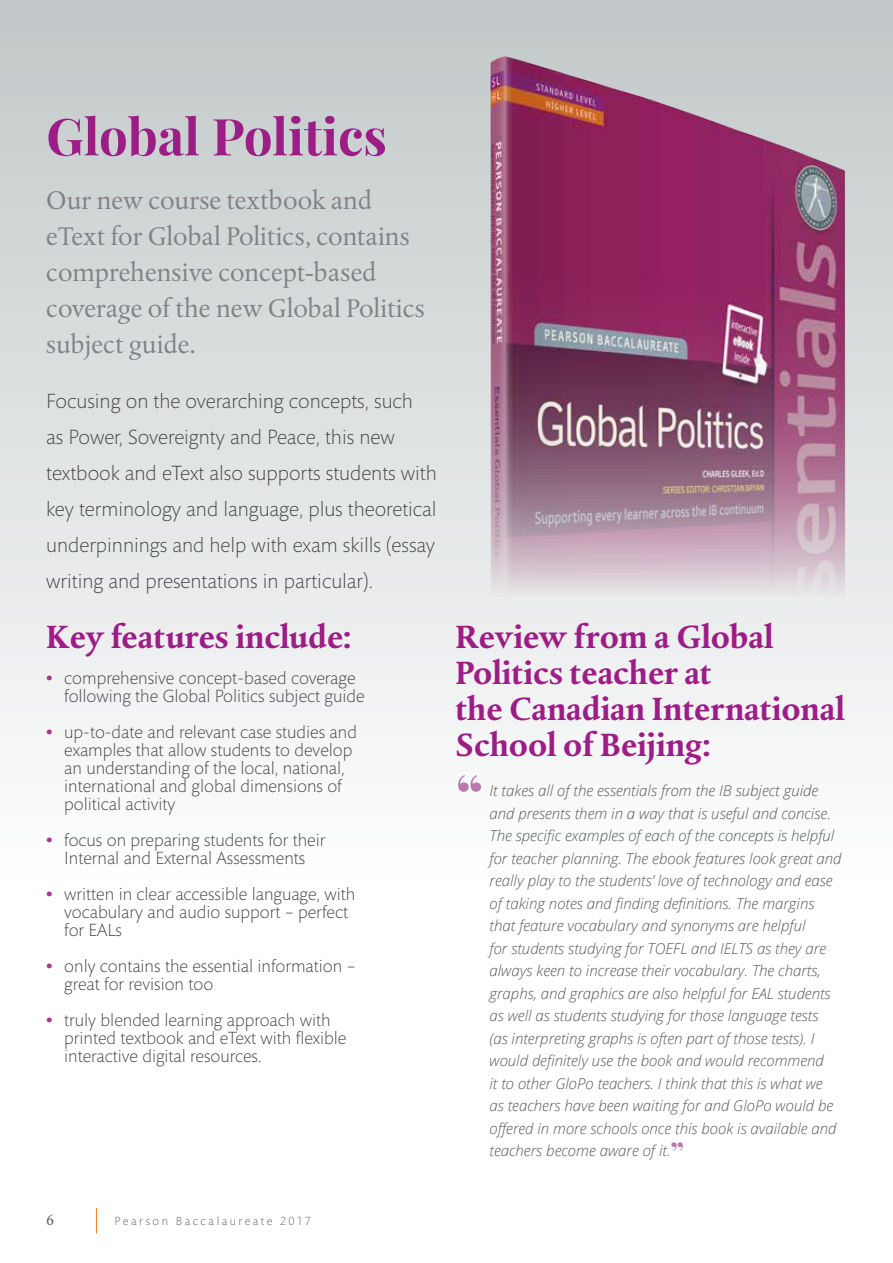
<style>
.page{position:relative;width:893px;height:1263px;background:#fff}
.page>*{position:absolute;margin:0;border:0;box-sizing:border-box;transform-origin:0 0}
.t1{font:700 60px "Playfair Display";color:#ba78ae}
.t2{font:700 51px "Playfair Display";color:#9d1d86}
.t3{font:700 33px/36px "Albertina MT Pro";color:#9d1d86}
.t4{font:27px/36px "Albertina MT Pro";color:#808285}
.t5{font:300 21px/36px "Mundo Sans Pro";color:#414042}
.t6{font:300 18px/18px "Mundo Sans Pro";color:#414042}
.t7{font:15.75px "Albertina MT Pro";color:#58595b}
.t8{font:italic 300 15px/22.5px "Open Sans";color:#58595b}
.t9{font:300 12px "Mundo Sans Pro";letter-spacing:.21em;color:#58595b}
.s1{font-weight:700;color:#a33a8f}
.s2{font-family:"Playfair Display";font-weight:700;font-style:normal;font-size:30px;color:#ba78ae}
</style>
<div class="page">
<div style="left:0;top:0;width:893px;height:892px;background:linear-gradient(to bottom,#c2c8c9,#fff)"></div>
<hr style="left:892px;top:0;width:1px;height:892px;background:#00a39d">
<img style="left:367px;top:17px;width:526px;height:859px">
<svg style="left:96px;top:1208px;width:1px;height:25px"></svg>
<h2 class="t2" style="left:46px;top:104px;width:342px">Global Politics</h2>
<h3 class="t4" style="left:46px;top:183px;width:380px">Our new course textbook and eText for Global Politics, contains comprehensive concept-based coverage of the new Global Politics subject guide.</h3>
<p class="t5" style="left:46px;top:383px;width:392px">Focusing on the overarching concepts, such<br>as Power, Sovereignty and Peace, this new textbook and eText also supports students with key terminology and language, plus theoretical underpinnings and help with exam skills (essay writing and presentations in particular).</p>
<h3 class="t3" style="left:46px;top:619px;width:307px">Key features include:</h3>
<p class="t6" style="left:64px;top:669px;width:302px;text-indent:-18px"><span class="s1">•</span> comprehensive concept-based coverage following the Global Politics subject guide</p>
<p class="t6" style="left:64px;top:723px;width:294px;text-indent:-18px"><span class="s1">•</span> up-to-date and relevant case studies and examples that allow students to develop an understanding of the local, national, international and global dimensions of political activity</p>
<p class="t6" style="left:46px;top:831px;width:281px;text-align:center"><span class="s1">•</span> focus on preparing students for their<br>Internal and External Assessments</p>
<p class="t6" style="left:64px;top:885px;width:293px;text-indent:-18px"><span class="s1">•</span> written in clear accessible language, with vocabulary and audio support – perfect for EALs</p>
<p class="t6" style="left:64px;top:957px;width:293px;text-indent:-18px"><span class="s1">•</span> only contains the essential information – great for revision too</p>
<p class="t6" style="left:64px;top:1011px;width:284px;text-indent:-18px"><span class="s1">•</span> truly blended learning approach with printed textbook and eText with flexible interactive digital resources.</p>
<h3 class="t3" style="left:455px;top:619px;width:391px">Review from a Global<br>Politics teacher at<br>the Canadian International<br>School of Beijing:</h3>
<h1 class="t1" style="left:455px;top:758px;width:29px">“</h1>
<p class="t8" style="left:489px;top:779px;width:354px">It takes all of the essentials from the IB subject guide and presents them in a way that is useful and concise.<br>The specific examples of each of the concepts is helpful for teacher planning. The ebook features look great and really play to the students’ love of technology and ease of taking notes and finding definitions. The margins that feature vocabulary and synonyms are helpful<br>for students studying for TOEFL and IELTS as they are always keen to increase their vocabulary. The charts, graphs, and graphics are also helpful for EAL students as well as students studying for those language tests<br>(as interpreting graphs is often part of those tests). I would definitely use the book and would recommend<br>it to other GloPo teachers. I think that this is what we<br>as teachers have been waiting for and GloPo would be offered in more schools once this book is available and teachers become aware of it.<span class="s2">”</span></p>
<p class="t7" style="left:46px;top:1211px;width:9px">6</p>
<p class="t9" style="left:114px;top:1214px;width:198px">Pearson Baccalaureate 2017</p>
</div>
